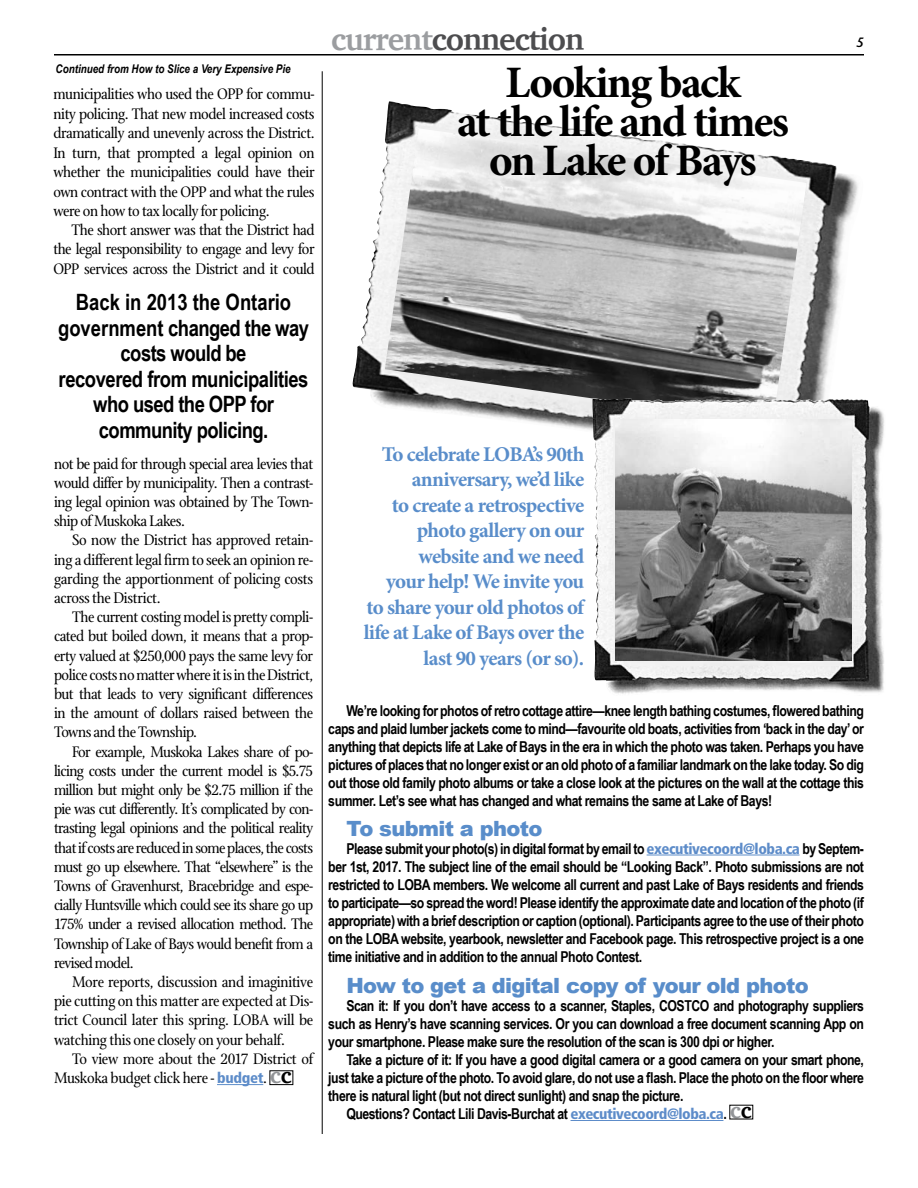
<style>
.page{position:relative;width:918px;height:1188px;background:#fff}
.page>*{position:absolute;margin:0;border:0;box-sizing:border-box;transform-origin:0 0}
.t1{font:700 45px "Minion Pro";letter-spacing:-.04em;color:#000}
.t2{font:700 31.5px "Charter";letter-spacing:-.03em;color:#4d4d4f}
.t3{font:700 22.5px/25.5px "Arial Narrow";letter-spacing:-.02em;color:#000;text-align:center}
.t4{font:700 22.5px "Arial Narrow";color:#000}
.t5{font:700 22.5px "Charter";color:#919396}
.t6{font:700 21px/25.5px "Minion Pro";letter-spacing:-.035em;color:#598dca;text-align:right}
.t7{font:900 21px "Arial";letter-spacing:-.03em;color:#598dca}
.t8{font:16.5px/19.2px "Stone Print";letter-spacing:-.03em;color:#000;text-align:justify}
.t9{font:700 15px/18px "Arial Narrow";letter-spacing:-.03em;color:#000;text-align:justify}
.t10{font:italic 600 13.5px "Bell Stone Sans";color:#000}
.t11{font:italic 700 12px "Arial Narrow";color:#000}
.s1{font-family:"Frutiger";font-weight:900;font-stretch:condensed;font-size:15px;color:#5d8cc9}
.s2{color:#000}
.s3{color:#9b9da0}
.s4{font-family:"Frutiger";font-weight:900;font-stretch:condensed;color:#5d8cc9}
</style>
<div class="page">
<hr style="left:322px;top:71px;width:1px;height:1063px;background:#000">
<hr style="left:54px;top:54px;width:810px;height:2px;background:#000">
<hr style="left:647px;top:855px;width:153px;height:1px;background:#5d8cc9">
<hr style="left:571px;top:1120px;width:152px;height:1px;background:#5d8cc9">
<img style="left:352px;top:101px;width:506px;height:329px">
<img style="left:385px;top:128px;width:422px;height:296px">
<img style="left:592px;top:398px;width:292px;height:296px">
<img style="left:616px;top:420px;width:235px;height:241px">
<hr style="left:217px;top:1084px;width:46px;height:1px;background:#5d8cc9">
<div style="left:269px;top:1070px;width:24px;height:15px;border:1px solid #000"></div>
<p class="t11" style="left:56px;top:60px;width:237px">Continued from How to Slice a Very Expensive Pie</p>
<p class="t8" style="left:53px;top:84px;width:263px">municipalities who used the OPP for commu&shy;nity policing. That new model increased costs dramatically and unevenly across the District.<br>In turn, that prompted a legal opinion on whether the municipalities could have their own contract with the OPP and what the rules were on how to tax locally for policing.</p>
<p class="t8" style="left:53px;top:221px;width:263px;text-indent:18px">The short answer was that the District had the legal responsibility to engage and levy for OPP services across the District and it could</p>
<p class="t4" style="left:76px;top:285px;width:217px">Back in 2013 the Ontario</p>
<p class="t3" style="left:58px;top:314px;width:252px">government changed the way costs would be</p>
<p class="t3" style="left:59px;top:365px;width:251px">recovered from municipalities who used the OPP for</p>
<p class="t3" style="left:99px;top:416px;width:171px">community policing.</p>
<p class="t8" style="left:54px;top:454px;width:261px">not be paid for through special area levies that would differ by municipality. Then a contrast&shy;ing legal opinion was obtained by The Town&shy;ship of Muskoka Lakes.</p>
<p class="t8" style="left:54px;top:531px;width:261px;text-indent:18px">So now the District has approved retain&shy;ing a different legal firm to seek an opinion re&shy;garding the apportionment of policing costs across the District.</p>
<p class="t8" style="left:54px;top:608px;width:261px;text-indent:18px">The current costing model is pretty compli&shy;cated but boiled down, it means that a prop&shy;erty valued at $250,000 pays the same levy for police costs no matter where it is in the District, but that leads to very significant differences in the amount of dollars raised between the Towns and the Township.</p>
<p class="t8" style="left:54px;top:742px;width:261px;text-indent:18px">For example, Muskoka Lakes share of po&shy;licing costs under the current model is $5.75 million but might only be $2.75 million if the pie was cut differently. It’s complicated by con&shy;trasting legal opinions and the political reality that if costs are reduced in some places, the costs must go up elsewhere. That “elsewhere” is the Towns of Gravenhurst, Bracebridge and espe&shy;cially Huntsville which could see its share go up 175% under a revised allocation method. The Township of Lake of Bays would benefit from a revised model.</p>
<p class="t8" style="left:54px;top:972px;width:261px;text-indent:18px">More reports, discussion and imaginitive pie cutting on this matter are expected at Dis&shy;trict Council later this spring. LOBA will be watching this one closely on your behalf.</p>
<p class="t8" style="left:54px;top:1049px;width:261px;text-indent:18px">To view more about the 2017 District of<br>Muskoka budget click here - <span class="s1">budget</span>.</p>
<p class="t5" style="left:270px;top:1056px;width:23px">c<span class="s2">c</span></p>
<p class="t2" style="left:331px;top:12px;width:255px"><span class="s3">current</span>connection</p>
<p class="t1" style="left:505px;top:51px;width:237px">Looking back</p>
<p class="t1" style="left:457px;top:90px;width:333px">at the life and times</p>
<p class="t1" style="left:489px;top:129px;width:269px">on Lake of Bays</p>
<p class="t10" style="left:856px;top:34px;width:9px">5</p>
<p class="t6" style="left:382px;top:441px;width:204px">To celebrate LOBA’s 90th anniversary, we’d like</p>
<p class="t6" style="left:392px;top:492px;width:194px">to create a retrospective</p>
<p class="t6" style="left:417px;top:518px;width:169px">photo gallery on our</p>
<p class="t6" style="left:419px;top:543px;width:167px">website and we need</p>
<p class="t6" style="left:364px;top:569px;width:222px">your help! We invite you to share your old photos of life at Lake of Bays over the last 90 years (or so).</p>
<p class="t9" style="left:328px;top:700px;width:537px;text-indent:18px">We’re looking for photos of retro cottage attire—knee length bathing costumes, flowered bathing caps and plaid lumber jackets come to mind—favourite old boats, activities from ‘back in the day’ or anything that depicts life at Lake of Bays in the era in which the photo was taken. Perhaps you have pictures of places that no longer exist or an old photo of a familiar landmark on the lake today. So dig out those old family photo albums or take a close look at the pictures on the wall at the cottage this summer. Let’s see what has changed and what remains the same at Lake of Bays!</p>
<p class="t7" style="left:346px;top:813px;width:198px">To submit a photo</p>
<p class="t9" style="left:328px;top:838px;width:537px;text-indent:18px">Please submit your photo(s) in digital format by email to <span class="s4">executivecoord@loba.ca</span> by Septem&shy;ber 1st, 2017. The subject line of the email should be “Looking Back”. Photo submissions are not restricted to LOBA members. We welcome all current and past Lake of Bays residents and friends to participate—so spread the word! Please identify the approximate date and location of the photo (if appropriate) with a brief description or caption (optional). Participants agree to the use of their photo on the LOBA website, yearbook, newsletter and Facebook page. This retrospective project is a one time initiative and in addition to the annual Photo Contest.</p>
<p class="t7" style="left:346px;top:970px;width:464px">How to get a digital copy of your old photo</p>
<p class="t9" style="left:328px;top:996px;width:537px;text-indent:18px">Scan it: If you don’t have access to a scanner, Staples, COSTCO and photography suppliers such as Henry’s have scanning services. Or you can download a free document scanning App on your smartphone. Please make sure the resolution of the scan is 300 dpi or higher.</p>
<p class="t9" style="left:328px;top:1050px;width:537px;text-indent:18px">Take a picture of it: If you have a good digital camera or a good camera on your smart phone, just take a picture of the photo. To avoid glare, do not use a flash. Place the photo on the floor where there is natural light (but not direct sunlight) and snap the picture.</p>
<p class="t9" style="left:346px;top:1104px;width:382px">Questions? Contact Lili Davis-Burchat at <span class="s4">executivecoord@loba.ca</span>.</p>
<p class="t5" style="left:730px;top:1090px;width:23px">c<span class="s2">c</span></p>
</div>
